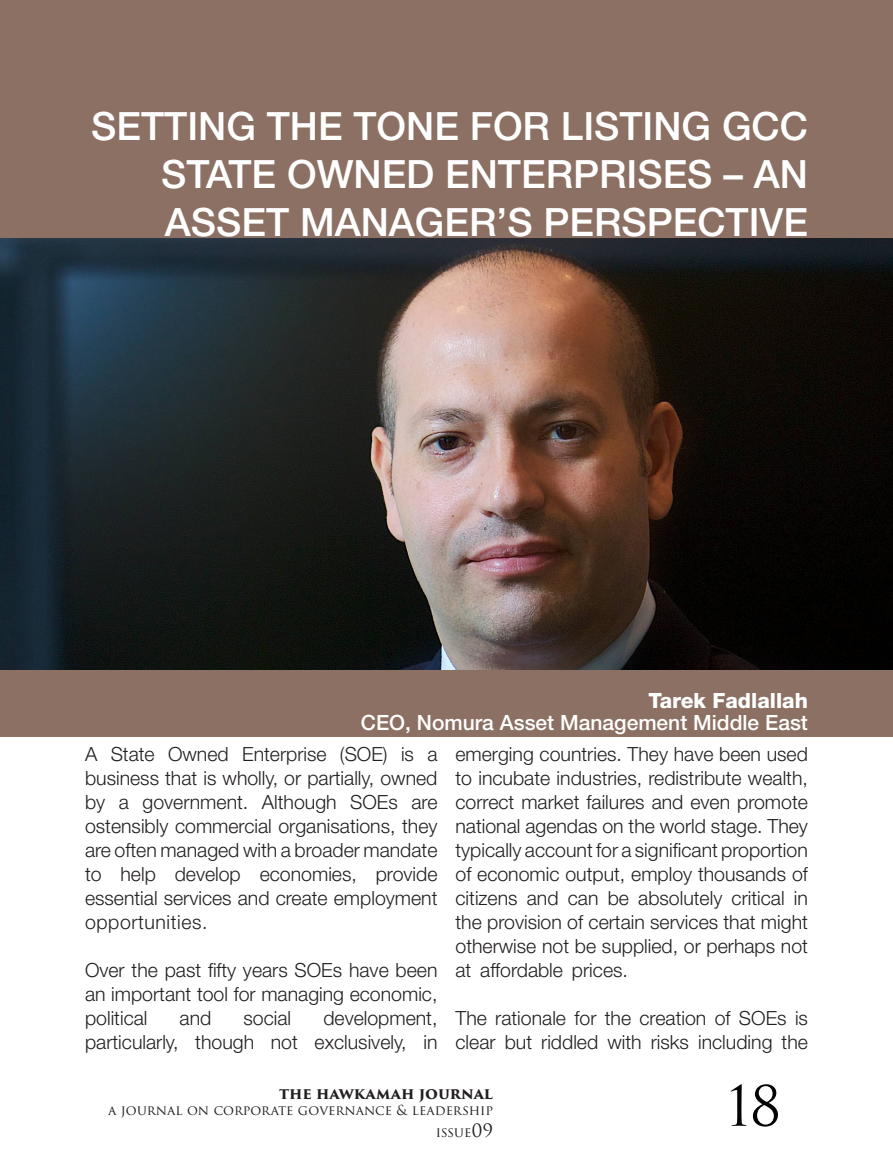
<style>
.page{position:relative;width:893px;height:1149px;background:#fff}
.page>*{position:absolute;margin:0;border:0;box-sizing:border-box;transform-origin:0 0}
.t1{font:54px "Trajan Pro 3";color:#040503}
.t2{font:500 39px/48px "Helvetica Neue LT Std";color:#fff;text-align:justify}
.t3{font:500 21px "Helvetica Neue LT Std";color:#fff}
.t4{font:800 21px "Helvetica Neue LT Std";color:#fff}
.t5{font:300 19.5px/24px "Helvetica Neue LT Std";color:#231f20;text-align:justify}
.t6{font:700 15px "Trajan Pro 3";color:#231f20}
.t7{font:13.5px "Trajan Pro 3";color:#231f20}
.s1{font-size:18px}
</style>
<div class="page">
<div style="left:0;top:0;width:893px;height:238px;background:#8c7063"></div>
<div style="left:0;top:669px;width:893px;height:67px;background:#8c7063"></div>
<img style="left:0;top:238px;width:893px;height:431px">
<p class="t2" style="left:161px;top:101px;width:648px;text-indent:-70px">SETTING THE TONE FOR LISTING GCC STATE OWNED ENTERPRISES – AN ASSET MANAGER’S PERSPECTIVE</p>
<p class="t4" style="left:648px;top:687px;width:161px">Tarek Fadlallah</p>
<p class="t3" style="left:361px;top:710px;width:448px">CEO, Nomura Asset Management Middle East</p>
<p class="t5" style="left:85px;top:741px;width:354px">A State Owned Enterprise (SOE) is a business that is wholly, or partially, owned by a government. Although SOEs are ostensibly commercial organisations, they are often managed with a broader mandate to help develop economies, provide essential services and create employment opportunities.</p>
<p class="t5" style="left:85px;top:957px;width:354px">Over the past fifty years SOEs have been an important tool for managing economic, political</p>
<p class="t5" style="left:85px;top:1005px;width:354px;text-align:right">development,<br>particularly, though not exclusively, in</p>
<p class="t5" style="left:180px;top:1005px;width:33px">and</p>
<p class="t5" style="left:244px;top:1005px;width:49px">social</p>
<p class="t5" style="left:455px;top:741px;width:354px">emerging countries. They have been used to incubate industries, redistribute wealth, correct market failures and even promote national agendas on the world stage. They typically account for a significant proportion of economic output, employ thousands of citizens and can be absolutely critical in the provision of certain services that might otherwise not be supplied, or perhaps not at affordable prices.</p>
<p class="t5" style="left:455px;top:1005px;width:354px">The rationale for the creation of SOEs is clear but riddled with risks including the</p>
<p class="t6" style="left:279px;top:1081px;width:216px">THE HAWKAMAH JOURNAL</p>
<p class="t7" style="left:108px;top:1100px;width:387px">A JOURNAL ON CORPORATE GOVERNANCE &amp; LEADERSHIP</p>
<p class="t7" style="left:436px;top:1121px;width:59px">ISSUE<span class="s1">09</span></p>
<p class="t1" style="left:728px;top:1068px;width:55px">18</p>
</div>
